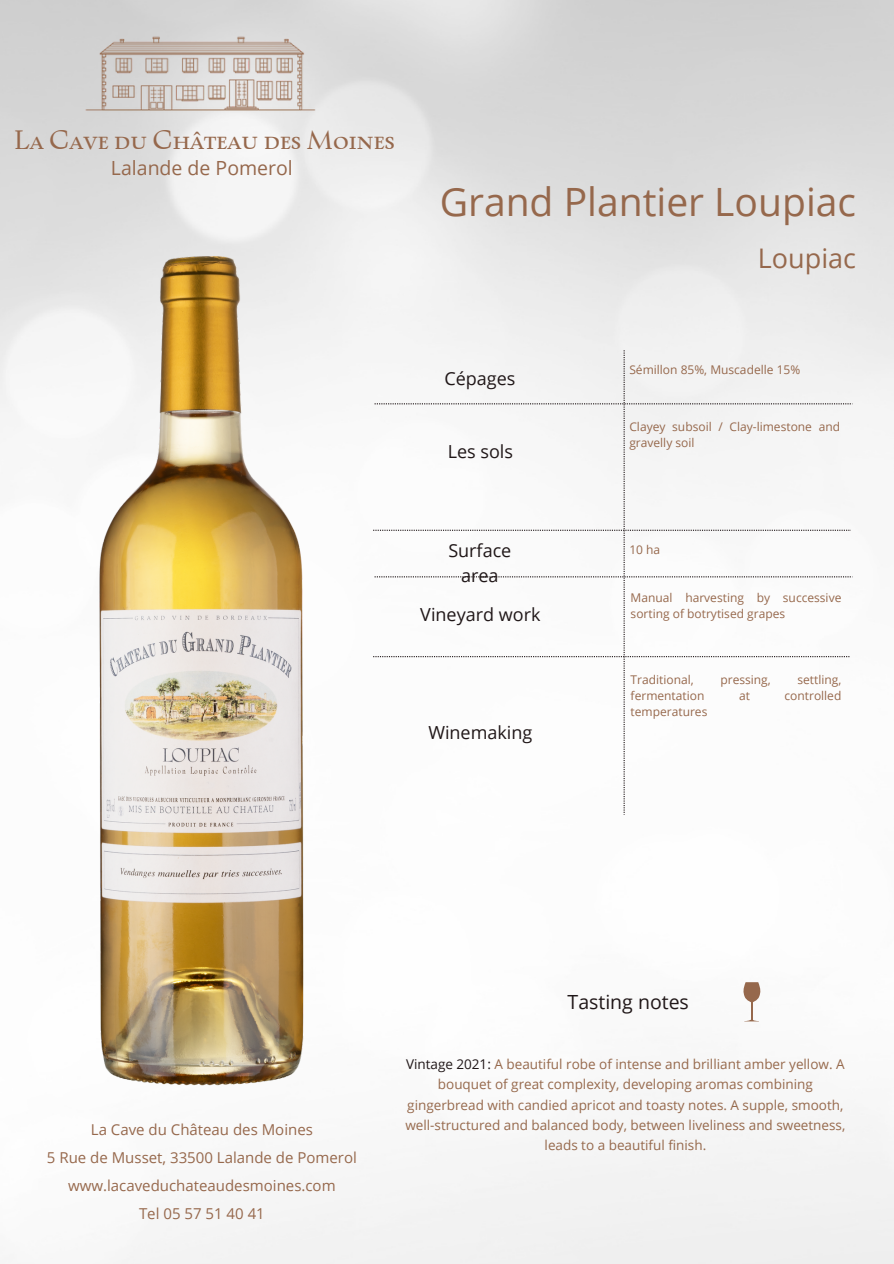
<style>
.page{position:relative;width:894px;height:1264px;background:#fff}
.page>*{position:absolute;margin:0;border:0;box-sizing:border-box;transform-origin:0 0}
.t1{font:39px "Open Sans";color:#96684c}
.t2{font:27px "Kennedy Sm Caps Book GDW01";color:#96684c}
.t3{font:27px "Open Sans";color:#96684c}
.t4{font:19.5px "Open Sans";color:#96684c}
.t5{font:19.5px "Open Sans";color:#201718}
.t6{font:18px/24.8px "Open Sans";color:#201718;text-align:center}
.t7{font:15px/28.2px "Open Sans";color:#96684c;text-align:center}
.t8{font:13.5px/20.2px "Open Sans";color:#96694c;text-align:center}
.t9{font:12px/16px "Open Sans";color:#96684c}
.s1{color:#201718}
</style>
<div class="page">
<img style="left:77px;top:16px;width:250px;height:110px">
<svg style="left:742px;top:982px;width:18px;height:39px"></svg>
<svg style="left:465px;top:350px;width:387px;height:463px"></svg>
<img style="left:0;top:228px;width:465px;height:893px">
<p class="t2" style="left:14px;top:123px;width:382px">La Cave du Château des Moines</p>
<h3 class="t4" style="left:111px;top:154px;width:183px">Lalande de Pomerol</h3>
<p class="t1" style="left:439px;top:174px;width:418px">Grand Plantier Loupiac</p>
<h3 class="t3" style="left:757px;top:239px;width:100px">Loupiac</h3>
<h3 class="t6" style="left:444px;top:365px;width:72px">Cépages</h3>
<h1 class="t6" style="left:447px;top:438px;width:67px">Les sols</h1>
<p class="t6" style="left:448px;top:538px;width:64px">Surface area</p>
<h2 class="t6" style="left:420px;top:601px;width:122px">Vineyard work</h2>
<p class="t6" style="left:428px;top:719px;width:105px">Winemaking</p>
<h2 class="t9" style="left:629px;top:361px;width:172px">Sémillon 85%, Muscadelle 15%</h2>
<h3 class="t9" style="left:629px;top:418px;width:212px">Clayey subsoil / Clay-limestone and gravelly soil</h3>
<p class="t9" style="left:629px;top:541px;width:32px">10 ha</p>
<h3 class="t9" style="left:630px;top:589px;width:212px">Manual harvesting by successive sorting of botrytised grapes</h3>
<h3 class="t9" style="left:630px;top:671px;width:65px">Traditional,</h3>
<h3 class="t9" style="left:720px;top:671px;width:52px">pressing,</h3>
<h3 class="t9" style="left:797px;top:671px;width:45px">settling,</h3>
<h3 class="t9" style="left:630px;top:687px;width:75px">fermentation</h3>
<h3 class="t9" style="left:738px;top:687px;width:12px">at</h3>
<h3 class="t9" style="left:784px;top:687px;width:58px">controlled</h3>
<h3 class="t9" style="left:630px;top:703px;width:78px">temperatures</h3>
<p class="t7" style="left:47px;top:1115px;width:311px">La Cave du Château des Moines<br>5 Rue de Musset, 33500 Lalande de Pomerol www.lacaveduchateaudesmoines.com<br>Tel 05 57 51 40 41</p>
<h5 class="t5" style="left:567px;top:987px;width:123px">Tasting notes</h5>
<p class="t8" style="left:405px;top:1053px;width:441px"><span class="s1">Vintage 2021:</span> A beautiful robe of intense and brilliant amber yellow. A bouquet of great complexity, developing aromas combining gingerbread with candied apricot and toasty notes. A supple, smooth, well-structured and balanced body, between liveliness and sweetness, leads to a beautiful finish.</p>
</div>
